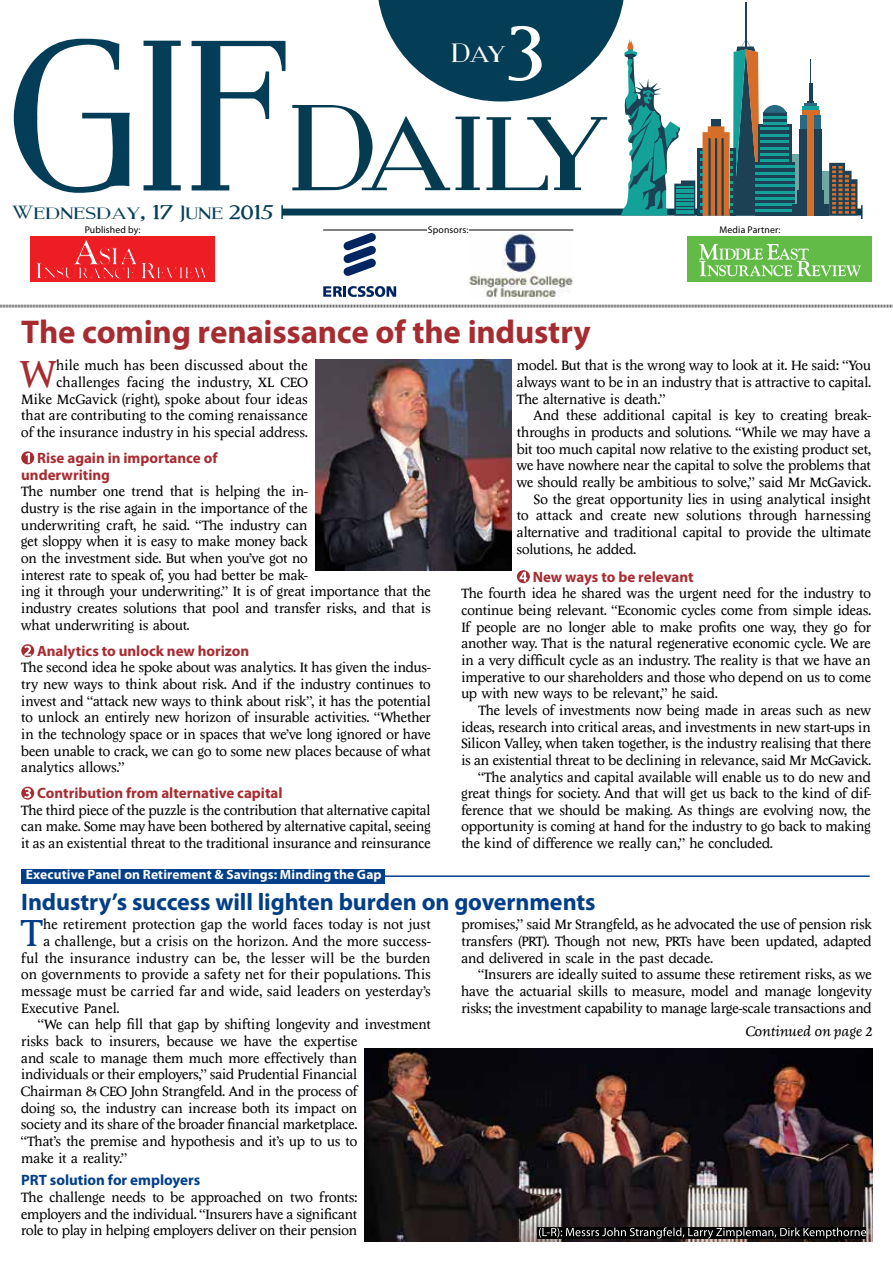
<style>
.page{position:relative;width:893px;height:1263px;background:#fff}
.page>*{position:absolute;margin:0;border:0;box-sizing:border-box;transform-origin:0 0}
.t1{font:219.15px "Modern Serif";color:#043d58;scale:.87 1}
.t2{font:124.2px "Modern Serif";letter-spacing:-.065em;color:#043b50}
.t3{font:75px "Modern Serif";color:#fff}
.t4{font:38.85px "Economist 101";color:#a72c31}
.t5{font:38.85px "Economist 101";color:#023f88}
.t6{font:700 33px "Myriad Pro";letter-spacing:-.005em;color:#a72c31}
.t7{font:27px "Modern Serif";color:#fff}
.t8{font:700 24px "Myriad Pro";letter-spacing:-.005em;color:#023f88}
.t9{font:19.5px "Modern Serif";color:#053f57;scale:1.07 1}
.t10{font:700 15px/17px "Myriad Pro";color:#a72c31}
.t11{font:700 15px "Myriad Pro";color:#023f88}
.t12{font:13.95px/16.6px "Economist 101";letter-spacing:-.005em;color:#000;text-align:justify}
.t13{font:13.95px "Economist 101";letter-spacing:.015em;color:#000}
.t14{font:italic 13.95px "Economist 101";letter-spacing:.01em;color:#000}
.t15{font:700 13.5px "Myriad Pro";letter-spacing:.01em;color:#fff}
.t16{font:9.75px "Myriad Pro";letter-spacing:.015em;color:#000}
</style>
<div class="page">
<img style="left:365px;top:1048px;width:507px;height:194px">
<svg style="left:281px;top:0;width:581px;height:219px"></svg>
<svg style="left:343px;top:233px;width:33px;height:43px"></svg>
<svg style="left:323px;top:286px;width:73px;height:11px"></svg>
<img style="left:468px;top:234px;width:105px;height:64px">
<div style="left:687px;top:236px;width:185px;height:46px;background:#62bb46"></div>
<div style="left:30px;top:236px;width:185px;height:46px;background:#ed1d24"></div>
<svg style="left:36px;top:240px;width:173px;height:39px"></svg>
<svg style="left:699px;top:244px;width:162px;height:32px"></svg>
<svg style="left:0;top:304px;width:893px;height:4px;background:#b5b5b7"></svg>
<hr style="left:323px;top:230px;width:250px;height:1px;background:#000">
<div style="left:428px;top:225px;width:41px;height:8px;background:#fff"></div>
<div style="left:21px;top:869px;width:363px;height:15px;background:#023f88"></div>
<hr style="left:384px;top:875px;width:486px;height:2px;background:#023f88">
<svg style="left:21px;top:451px;width:13px;height:13px"></svg>
<svg style="left:26px;top:453px;width:4px;height:10px"></svg>
<svg style="left:21px;top:644px;width:13px;height:13px"></svg>
<svg style="left:24px;top:646px;width:7px;height:10px"></svg>
<svg style="left:21px;top:787px;width:13px;height:13px"></svg>
<svg style="left:24px;top:788px;width:7px;height:10px"></svg>
<svg style="left:517px;top:570px;width:13px;height:13px"></svg>
<svg style="left:520px;top:572px;width:7px;height:9px"></svg>
<img style="left:315px;top:360px;width:196px;height:211px">
<svg style="left:539px;top:1227px;width:327px;height:12px;background:#2f2f2f"></svg>
<h3 class="t3" style="left:508px;top:17px;width:37px">3</h3>
<h1 class="t1" style="left:4px;top:7px;width:330px">GIF</h1>
<h3 class="t9" style="left:13px;top:202px;width:246px">Wednesday, 17 June 2015</h3>
<h3 class="t7" style="left:452px;top:39px;width:55px">Day</h3>
<h2 class="t2" style="left:289px;top:86px;width:321px">Daily</h2>
<p class="t16" style="left:85px;top:224px;width:57px">Published by:</p>
<p class="t16" style="left:428px;top:224px;width:42px">Sponsors:</p>
<p class="t16" style="left:719px;top:224px;width:63px">Media Partner:</p>
<h3 class="t6" style="left:21px;top:311px;width:571px">The coming renaissance of the industry</h3>
<p class="t12" style="left:517px;top:357px;width:356px">model. But that is the wrong way to look at it. He said: “You always want to be in an industry that is attractive to capital.<br>The alternative is death.”</p>
<p class="t12" style="left:534px;top:407px;width:339px">And these additional capital is key to creating break-</p>
<p class="t12" style="left:517px;top:424px;width:356px">throughs in products and solutions. “While we may have a</p>
<p class="t12" style="left:517px;top:441px;width:356px">bit too much capital now relative to the existing product set,</p>
<p class="t12" style="left:517px;top:457px;width:355px">we have nowhere near the capital to solve the problems that</p>
<p class="t12" style="left:517px;top:474px;width:355px">we should really be ambitious to solve,” said Mr McGavick.</p>
<p class="t12" style="left:534px;top:491px;width:338px">So the great opportunity lies in using analytical insight</p>
<p class="t12" style="left:517px;top:507px;width:356px">to attack and create new solutions through harnessing</p>
<p class="t12" style="left:517px;top:524px;width:356px">alternative and traditional capital to provide the ultimate</p>
<p class="t12" style="left:517px;top:541px;width:121px">solutions, he added.</p>
<p class="t10" style="left:533px;top:568px;width:162px">New ways to be relevant</p>
<p class="t12" style="left:461px;top:585px;width:411px">The fourth idea he shared was the urgent need for the industry to continue being relevant. “Economic cycles come from simple ideas.<br>If people are no longer able to make profits one way, they go for another way. That is the natural regenerative economic cycle. We are in a very difficult cycle as an industry. The reality is that we have an imperative to our shareholders and those who depend on us to come up with new ways to be relevant,” he said.</p>
<p class="t12" style="left:478px;top:702px;width:394px">The levels of investments now being made in areas such as new</p>
<p class="t12" style="left:461px;top:719px;width:411px">ideas, research into critical areas, and investments in new start-ups in</p>
<p class="t12" style="left:461px;top:735px;width:411px">Silicon Valley, when taken together, is the industry realising that there</p>
<p class="t12" style="left:461px;top:752px;width:411px">is an existential threat to be declining in relevance, said Mr McGavick.</p>
<p class="t12" style="left:478px;top:769px;width:394px">“The analytics and capital available will enable us to do new and</p>
<p class="t12" style="left:461px;top:785px;width:411px">great things for society. And that will get us back to the kind of dif-</p>
<p class="t12" style="left:461px;top:802px;width:411px">ference that we should be making. As things are evolving now, the</p>
<p class="t12" style="left:461px;top:819px;width:411px">opportunity is coming at hand for the industry to go back to making</p>
<p class="t12" style="left:461px;top:835px;width:313px">the kind of difference we really can,” he concluded.</p>
<p class="t12" style="left:21px;top:357px;width:288px;text-align:right">hile much has been discussed about the challenges facing the industry, XL CEO<br>Mike McGavick (right), spoke about four ideas that are contributing to the coming renaissance of the insurance industry in his special address.</p>
<p class="t10" style="left:21px;top:449px;width:198px;text-indent:16px">Rise again in importance of underwriting</p>
<p class="t12" style="left:21px;top:484px;width:411px;text-align:left">The number one trend that is helping the in-<br>dustry is the rise again in the importance of the<br>underwriting craft, he said. “The industry can<br>get sloppy when it is easy to make money back<br>on the investment side. But when you’ve got no<br>interest rate to speak of, you had better be mak-<br>ing it through your underwriting.” It is of great importance that the industry creates solutions that pool and transfer risks, and that is what underwriting is about.</p>
<p class="t10" style="left:37px;top:642px;width:214px">Analytics to unlock new horizon</p>
<p class="t12" style="left:21px;top:659px;width:411px">The second idea he spoke about was analytics. It has given the indus&shy;try new ways to think about risk. And if the industry continues to invest and “attack new ways to think about risk”, it has the potential to unlock an entirely new horizon of insurable activities. “Whether in the technology space or in spaces that we’ve long ignored or have been unable to crack, we can go to some new places because of what analytics allows.”</p>
<p class="t10" style="left:37px;top:784px;width:247px">Contribution from alternative capital</p>
<p class="t12" style="left:21px;top:802px;width:411px">The third piece of the puzzle is the contribution that alternative capital can make. Some may have been bothered by alternative capital, seeing it as an existential threat to the traditional insurance and reinsurance</p>
<h3 class="t4" style="left:21px;top:353px;width:36px">W</h3>
<p class="t15" style="left:26px;top:865px;width:357px">Executive Panel on Retirement &amp; Savings: Minding the Gap</p>
<h3 class="t8" style="left:21px;top:886px;width:576px">Industry’s success will lighten burden on governments</h3>
<h3 class="t5" style="left:21px;top:912px;width:23px">T</h3>
<p class="t12" style="left:43px;top:916px;width:389px">he retirement protection gap the world faces today is not just</p>
<p class="t12" style="left:43px;top:933px;width:389px">a challenge, but a crisis on the horizon. And the more success-</p>
<p class="t13" style="left:21px;top:950px;width:411px">ful the insurance industry can be, the lesser will be the burden</p>
<p class="t12" style="left:21px;top:966px;width:411px">on governments to provide a safety net for their populations. This</p>
<p class="t13" style="left:21px;top:984px;width:411px">message must be carried far and wide, said leaders on yesterday’s</p>
<p class="t12" style="left:21px;top:1000px;width:100px">Executive Panel.</p>
<p class="t12" style="left:38px;top:1016px;width:394px">“We can help fill that gap by shifting longevity and investment</p>
<p class="t12" style="left:21px;top:1033px;width:337px">risks back to insurers, because we have the expertise</p>
<p class="t12" style="left:21px;top:1050px;width:337px">and scale to manage them much more effectively than</p>
<p class="t12" style="left:21px;top:1066px;width:338px">individuals or their employers,” said Prudential Financial</p>
<p class="t12" style="left:21px;top:1083px;width:338px">Chairman &amp; CEO John Strangfeld. And in the process of</p>
<p class="t12" style="left:21px;top:1100px;width:337px">doing so, the industry can increase both its impact on</p>
<p class="t12" style="left:21px;top:1116px;width:338px">society and its share of the broader financial marketplace.</p>
<p class="t12" style="left:21px;top:1133px;width:338px">“That’s the premise and hypothesis and it’s up to us to</p>
<p class="t12" style="left:21px;top:1150px;width:107px">make it a reality.”</p>
<p class="t11" style="left:21px;top:1170px;width:181px">PRT solution for employers</p>
<p class="t12" style="left:21px;top:1189px;width:337px">The challenge needs to be approached on two fronts: employers and the individual. “Insurers have a significant role to play in helping employers deliver on their pension</p>
<p class="t12" style="left:461px;top:916px;width:412px">promises,” said Mr Strangfeld, as he advocated the use of pension risk transfers (PRT). Though not new, PRTs have been updated, adapted and delivered in scale in the past decade.</p>
<p class="t12" style="left:461px;top:966px;width:412px;text-indent:17px">“Insurers are ideally suited to assume these retirement risks, as we have the actuarial skills to measure, model and manage longevity risks; the investment capability to manage large-scale transactions and</p>
<p class="t14" style="left:746px;top:1024px;width:128px">Continued on page 2</p>
</div>
